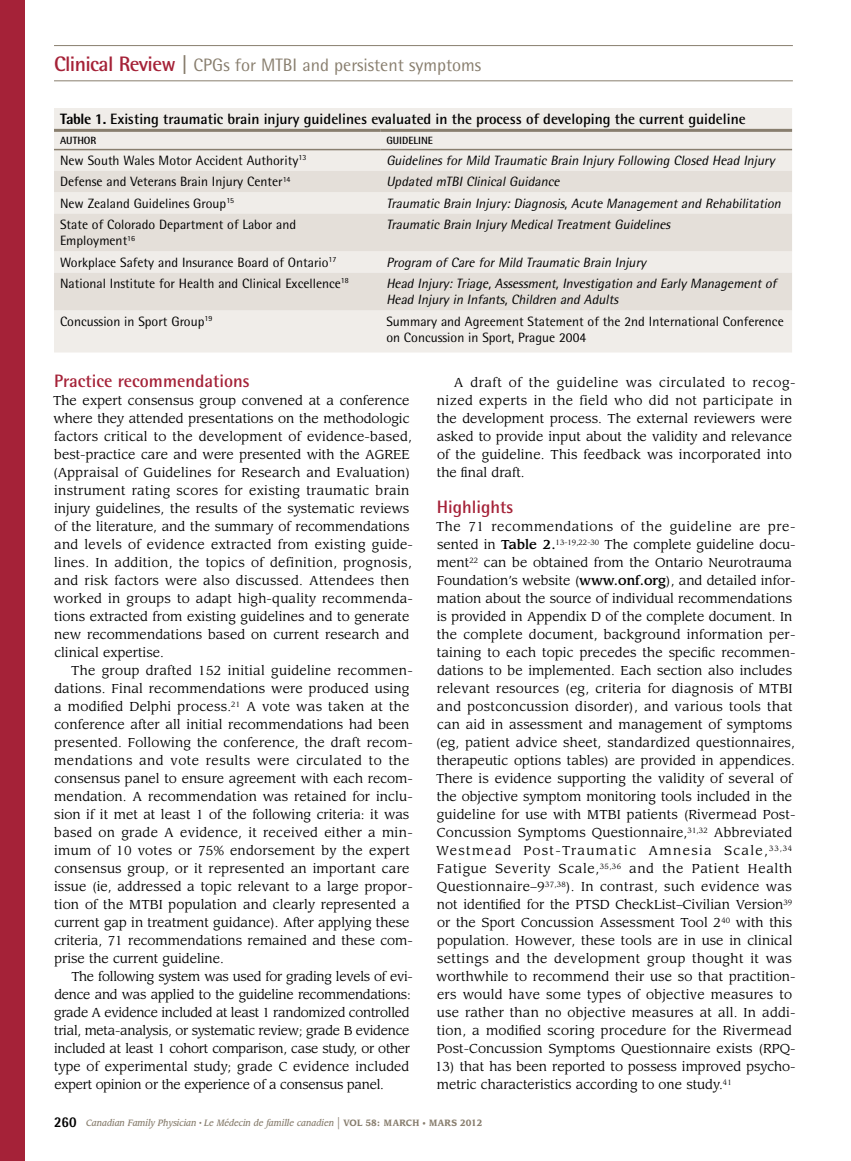
<style>
.page{position:relative;width:851px;height:1161px;background:#fff}
.page>*{position:absolute;margin:0;border:0;box-sizing:border-box;transform-origin:0 0}
.t1{font:18px "Rotis Semi Sans Std";color:#887e6e}
.t2{font:700 18px "Rotis Semi Sans Std";color:#a52238}
.t3{font:700 15px "Rotis Semi Sans Std";color:#000}
.t4{font:13.5px/16.5px "Rotis Semi Sans Std";color:#000}
.t5{font:italic 13.5px/16.5px "Rotis Semi Sans Std";color:#000}
.t6{font:12.75px/18px "Leawood Std";letter-spacing:.01em;color:#000}
.t7{font:12.75px/18px "Leawood Std";letter-spacing:-.02em;color:#000}
.t8{font:700 10.5px "Rotis Semi Sans Std";color:#000}
.t9{font:italic 500 9px "Leawood Std";color:#887e6e;scale:.9 1}
.s1{font-weight:700;font-size:21px;color:#a52238}
.s2{font-weight:700;font-size:21px}
.s3{font-weight:800}
.s4{font-weight:500}
.s5{font-family:"Rotis Semi Sans Std";font-weight:800;font-style:normal;font-size:15px;color:#000}
.s6{font-weight:400;font-style:normal;font-size:15px}
.s7{font-weight:700;font-style:normal}
.s8{font-weight:700;font-style:normal;font-size:7.5px}
</style>
<div class="page">
<div style="left:0;top:0;width:24px;height:1161px;background:#a52238"></div>
<hr style="left:54px;top:45px;width:738px;height:1px;background:#887e6e">
<hr style="left:54px;top:80px;width:738px;height:1px;background:#887e6e">
<div style="left:54px;top:108px;width:738px;height:244px;background:#f0ede9"></div>
<svg style="left:54px;top:171px;width:738px;height:139px;background:#e7e3de"></svg>
<hr style="left:54px;top:129px;width:326px;height:3px;background:#887e6e">
<hr style="left:380px;top:129px;width:412px;height:3px;background:#887e6e">
<hr style="left:54px;top:149px;width:326px;height:1px;background:#887e6e">
<hr style="left:380px;top:149px;width:412px;height:1px;background:#887e6e">
<h1 class="t1" style="left:54px;top:55px;width:429px"><span class="s1">Clinical Review</span> <span class="s2">|</span> CPGs for MTBI and persistent symptoms</h1>
<p class="t3" style="left:60px;top:110px;width:687px"><span class="s3">Table 1.</span> Existing traumatic brain injury guidelines evaluated in the process of developing the current guideline</p>
<p class="t8" style="left:60px;top:134px;width:36px">Author</p>
<p class="t8" style="left:386px;top:134px;width:19px">Guideline</p>
<p class="t4" style="left:60px;top:152px;width:248px">New South Wales Motor Accident Authority<sup>13</sup></p>
<p class="t5" style="left:386px;top:152px;width:392px">Guidelines for Mild Traumatic Brain Injury Following Closed Head Injury</p>
<p class="t4" style="left:60px;top:173px;width:232px">Defense and Veterans Brain Injury Center<sup>14</sup></p>
<p class="t5" style="left:386px;top:173px;width:178px">Updated mTBI Clinical Guidance</p>
<p class="t4" style="left:60px;top:195px;width:176px">New Zealand Guidelines Group<sup>15</sup></p>
<p class="t5" style="left:386px;top:195px;width:398px">Traumatic Brain Injury: Diagnosis, Acute Management and Rehabilitation</p>
<p class="t4" style="left:60px;top:216px;width:238px">State of Colorado Department of Labor and<br>Employment<sup>16</sup></p>
<p class="t5" style="left:386px;top:216px;width:288px">Traumatic Brain Injury Medical Treatment Guidelines</p>
<p class="t4" style="left:60px;top:254px;width:278px">Workplace Safety and Insurance Board of Ontario<sup>17</sup></p>
<p class="t5" style="left:386px;top:254px;width:264px">Program of Care for Mild Traumatic Brain Injury</p>
<p class="t4" style="left:60px;top:275px;width:290px">National Institute for Health and Clinical Excellence<sup>18</sup></p>
<p class="t5" style="left:386px;top:275px;width:394px">Head Injury: Triage, Assessment, Investigation and Early Management of<br>Head Injury in Infants, Children and Adults</p>
<p class="t4" style="left:60px;top:313px;width:154px">Concussion in Sport Group<sup>19</sup></p>
<p class="t4" style="left:386px;top:313px;width:399px">Summary and Agreement Statement of the 2nd International Conference on Concussion in Sport, Prague 2004</p>
<h1 class="t2" style="left:54px;top:370px;width:197px">Practice recommendations</h1>
<p class="t6" style="left:53px;top:392px;width:361px">The expert consensus group convened at a conference where they attended presentations on the methodologic factors critical to the development of evidence-based, best-practice care and were presented with the AGREE (Appraisal of Guidelines for Research and Evaluation) instrument rating scores for existing traumatic brain injury guidelines, the results of the systematic reviews of the literature, and the summary of recommendations and levels of evidence extracted from existing guide&shy;lines. In addition, the topics of definition, prognosis, and risk factors were also discussed. Attendees then worked in groups to adapt high-quality recommenda&shy;tions extracted from existing guidelines and to generate new recommendations based on current research and clinical expertise.</p>
<p class="t6" style="left:54px;top:662px;width:360px;text-indent:17px">The group drafted 152 initial guideline recommen&shy;dations. Final recommendations were produced using a modified Delphi process.<sup>21</sup> A vote was taken at the conference after all initial recommendations had been presented. Following the conference, the draft recom&shy;mendations and vote results were circulated to the consensus panel to ensure agreement with each recom&shy;mendation. A recommendation was retained for inclu&shy;sion if it met at least 1 of the following criteria: it was based on grade A evidence, it received either a min&shy;imum of 10 votes or 75% endorsement by the expert consensus group, or it represented an important care issue (ie, addressed a topic relevant to a large propor&shy;tion of the MTBI population and clearly represented a current gap in treatment guidance). After applying these criteria, 71 recommendations remained and these com&shy;prise the current guideline.</p>
<p class="t7" style="left:54px;top:968px;width:360px;text-indent:17px">The following system was used for grading levels of evi&shy;dence and was applied to the guideline recommendations: grade A evidence included at least 1 randomized controlled trial, meta-analysis, or systematic review; grade B evidence included at least 1 cohort comparison, case study, or other type of experimental study; grade C evidence included expert opinion or the experience of a consensus panel.</p>
<p class="t6" style="left:437px;top:374px;width:360px;text-indent:17px">A draft of the guideline was circulated to recog&shy;nized experts in the field who did not participate in the development process. The external reviewers were asked to provide input about the validity and relevance of the guideline. This feedback was incorporated into the final draft.</p>
<h1 class="t2" style="left:437px;top:496px;width:78px">Highlights</h1>
<p class="t6" style="left:436px;top:518px;width:361px">The 71 recommendations of the guideline are pre&shy;sented in <span class="s4">Table 2.</span><sup>13-19,22-30</sup> The complete guideline docu&shy;ment<sup>22</sup> can be obtained from the Ontario Neurotrauma Foundation’s website (<span class="s4">www.onf.org</span>), and detailed infor&shy;mation about the source of individual recommendations is provided in Appendix D of the complete document. In the complete document, background information per&shy;taining to each topic precedes the specific recommen&shy;dations to be implemented. Each section also includes relevant resources (eg, criteria for diagnosis of MTBI and postconcussion disorder), and various tools that can aid in assessment and management of symptoms (eg, patient advice sheet, standardized questionnaires, therapeutic options tables) are provided in appendices.<br>There is evidence supporting the validity of several of the objective symptom monitoring tools included in the guideline for use with MTBI patients (Rivermead Post-Concussion Symptoms Questionnaire,<sup>31,32</sup> Abbreviated Westmead Post-Traumatic Amnesia Scale,<sup>33,34<br></sup>Fatigue Severity Scale,<sup>35,36</sup> and the Patient Health Questionnaire–9<sup>37,38</sup>). In contrast, such evidence was not identified for the PTSD CheckList–Civilian Version<sup>39 </sup>or the Sport Concussion Assessment Tool 2<sup>40</sup> with this population. However, these tools are in use in clinical settings and the development group thought it was worthwhile to recommend their use so that practition&shy;ers would have some types of objective measures to use rather than no objective measures at all. In addi&shy;tion, a modified scoring procedure for the Rivermead Post-Concussion Symptoms Questionnaire exists (RPQ-</p>
<p class="t6" style="left:435px;top:1058px;width:362px">13) that has been reported to possess improved psycho&shy;metric characteristics according to one study.<sup>41</sup></p>
<p class="t9" style="left:54px;top:1118px;width:477px"><span class="s5">260</span> Canadian Family Physician <sup>•</sup> Le Médecin de famille canadien <span class="s6">|</span> <span class="s7">Vol 58: MARCH</span> <span class="s8">•</span> <span class="s7">MARS 2012</span></p>
</div>
